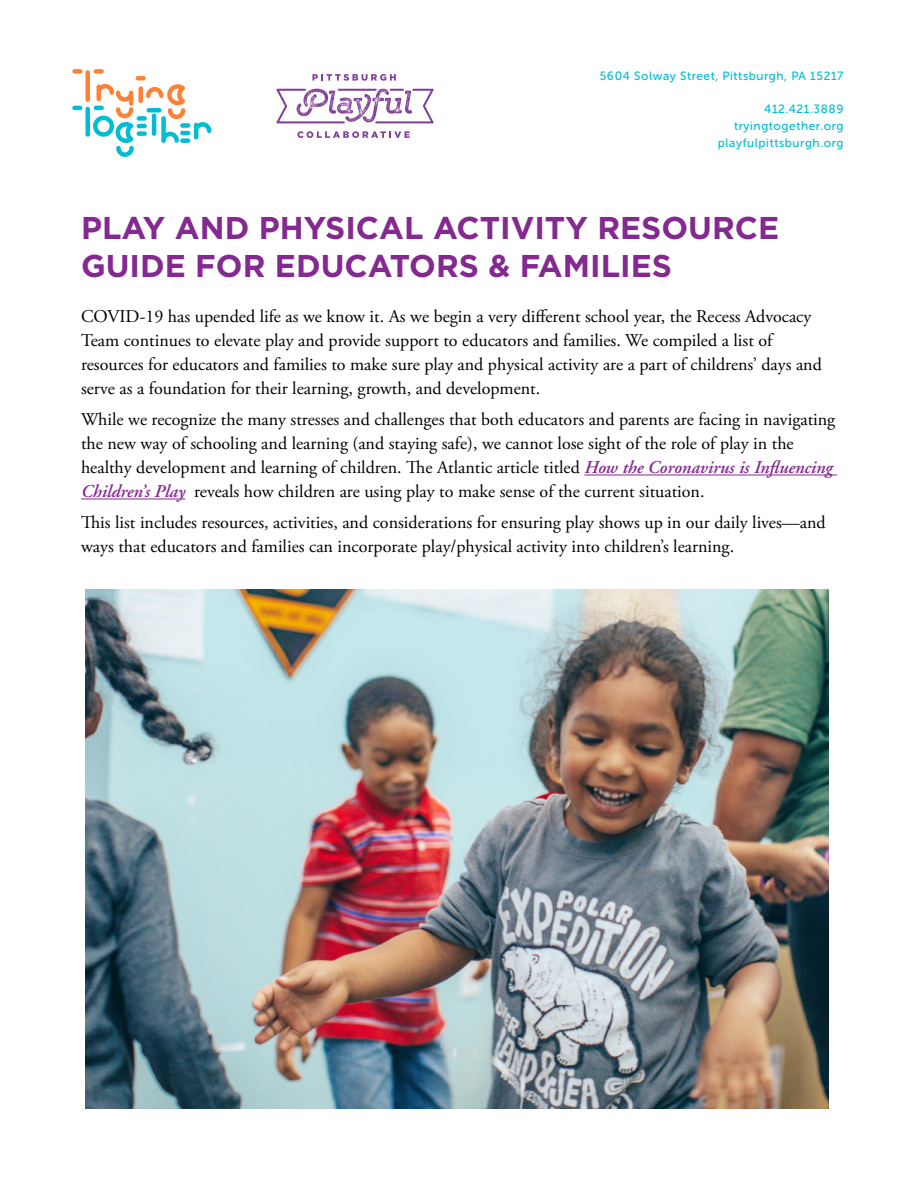
<style>
.page{position:relative;width:918px;height:1188px;background:#fff}
.page>*{position:absolute;margin:0;border:0;box-sizing:border-box;transform-origin:0 0}
.t1{font:700 31.5px/37.8px "Gotham";color:#832990}
.t2{font:18px/24px "Adobe Garamond Pro";color:#000}
.t3{font:12px/17.4px "Museo Sans Rounded 500";letter-spacing:.05em;color:#00bcd4;text-align:right}
.s1{font-family:"Adobe Garamond";font-weight:600;font-style:italic;color:#832990}
</style>
<div class="page">
<hr style="left:584px;top:475px;width:253px;height:1px;background:#832990">
<hr style="left:81px;top:499px;width:104px;height:1px;background:#832990">
<img style="left:85px;top:590px;width:744px;height:518px">
<div style="left:94px;top:69px;width:10px;height:5px;background:#ff8136;border-radius:2px"></div>
<hr style="left:136px;top:76px;width:10px;height:4px;background:#ff8136;border-radius:2px">
<hr style="left:137px;top:124px;width:10px;height:4px;background:#00bcd4;border-radius:2px">
<div style="left:137px;top:131px;width:10px;height:5px;background:#00bcd4;border-radius:2px"></div>
<div style="left:137px;top:116px;width:10px;height:5px;background:#00bcd4;border-radius:2px"></div>
<hr style="left:180px;top:131px;width:10px;height:4px;background:#00bcd4;border-radius:2px">
<div style="left:180px;top:138px;width:10px;height:5px;background:#00bcd4;border-radius:2px"></div>
<div style="left:180px;top:123px;width:10px;height:5px;background:#00bcd4;border-radius:2px"></div>
<div style="left:72px;top:69px;width:11px;height:5px;background:#ff8136;border-radius:2px"></div>
<div style="left:85px;top:70px;width:5px;height:32px;background:#ff8136;border-radius:2px"></div>
<svg style="left:72px;top:106px;width:11px;height:4px"></svg>
<div style="left:85px;top:107px;width:5px;height:30px;background:#00bcd4;border-radius:2px"></div>
<div style="left:138px;top:86px;width:5px;height:17px;background:#ff8136;border-radius:2px"></div>
<svg style="left:194px;top:122px;width:17px;height:17px"></svg>
<svg style="left:146px;top:84px;width:39px;height:59px"></svg>
<svg style="left:93px;top:84px;width:41px;height:73px"></svg>
<svg style="left:312px;top:74px;width:84px;height:7px"></svg>
<svg style="left:297px;top:131px;width:113px;height:7px"></svg>
<svg style="left:276px;top:89px;width:158px;height:34px"></svg>
<p class="t3" style="left:600px;top:68px;width:245px">5604 Solway Street, Pittsburgh, PA 15217</p>
<p class="t3" style="left:734px;top:100px;width:111px">412.421.3889 tryingtogether.org</p>
<p class="t3" style="left:718px;top:135px;width:127px">playfulpittsburgh.org</p>
<p class="t1" style="left:81px;top:209px;width:700px">PLAY AND PHYSICAL ACTIVITY RESOURCE<br>GUIDE FOR EDUCATORS &amp; FAMILIES</p>
<p class="t2" style="left:81px;top:305px;width:742px">COVID-19 has upended life as we know it. As we begin a very different school year, the Recess Advocacy Team continues to elevate play and provide support to educators and families. We compiled a list of resources for educators and families to make sure play and physical activity are a part of childrens’ days and serve as a foundation for their learning, growth, and development.</p>
<p class="t2" style="left:81px;top:408px;width:756px">While we recognize the many stresses and challenges that both educators and parents are facing in navigating the new way of schooling and learning (and staying safe), we cannot lose sight of the role of play in the healthy development and learning of children. The Atlantic article titled <span class="s1">How the Coronavirus is Influencing Children’s Play</span> reveals how children are using play to make sense of the current situation.</p>
<p class="t2" style="left:81px;top:511px;width:746px">This list includes resources, activities, and considerations for ensuring play shows up in our daily lives—and ways that educators and families can incorporate play/physical activity into children’s learning.</p>
</div>
